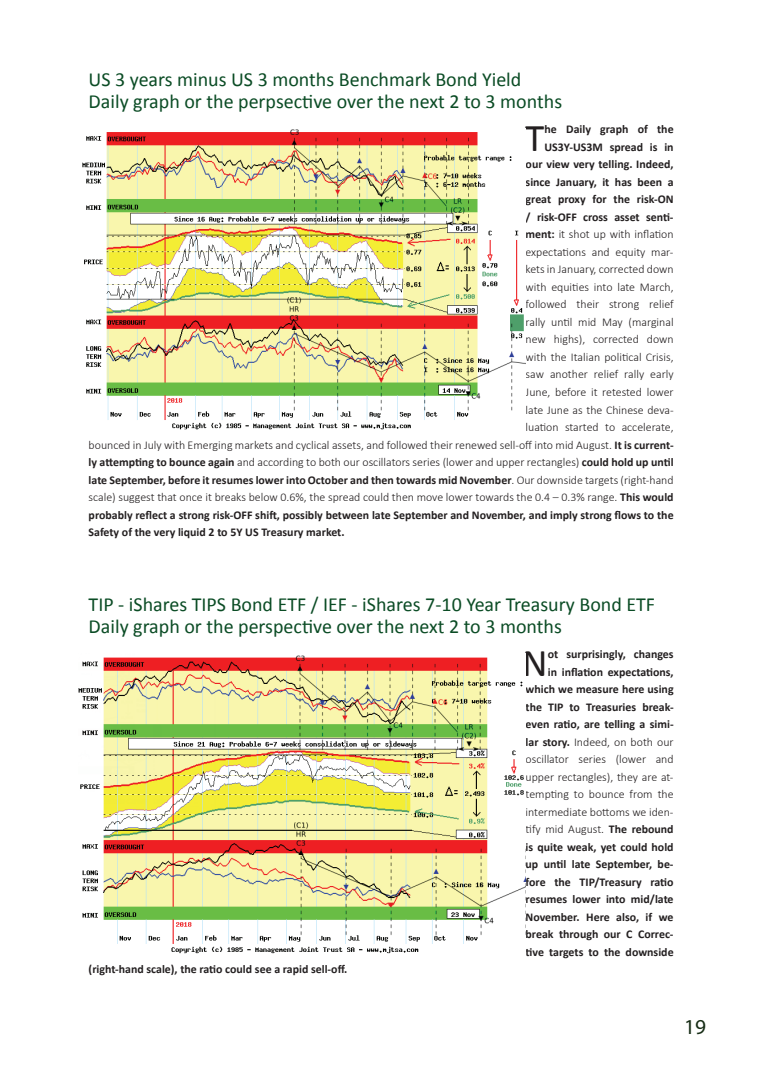
<style>
.page{position:relative;width:780px;height:1088px;background:#fff}
.page>*{position:absolute;margin:0;border:0;box-sizing:border-box;transform-origin:0 0}
.t1{font:39.5px "Calibri";color:#231f20}
.t2{font:21.25px "Myriad Pro";color:#162c15}
.t3{font:20px/22.5px "Calibri";color:#0b4c25}
.t4{font:700 11.88px/17.5px "Calibri";color:#231f20;text-align:right}
.t5{font:300 11.88px "Calibri";color:#231f20}
.s1{font-weight:700}
.s2{font-weight:300}
</style>
<div class="page">
<img style="left:82px;top:129px;width:443px;height:301px">
<img style="left:79px;top:655px;width:446px;height:299px">
<h3 class="t3" style="left:89px;top:67px;width:475px">US 3 years minus US 3 months Benchmark Bond Yield<br>Daily graph or the perpsective over the next 2 to 3 months</h3>
<h1 class="t1" style="left:525px;top:110px;width:21px">T</h1>
<p class="t4" style="left:544px;top:120px;width:131px">he Daily graph of the</p>
<p class="t4" style="left:544px;top:138px;width:131px">US3Y-US3M spread is in</p>
<p class="t4" style="left:525px;top:155px;width:149px">our view very telling. Indeed,</p>
<p class="t4" style="left:525px;top:173px;width:149px">since January, it has been a</p>
<p class="t4" style="left:525px;top:190px;width:149px">great proxy for the risk-ON</p>
<p class="t4" style="left:525px;top:208px;width:149px">/ risk-OFF cross asset senti-</p>
<p class="t5" style="left:525px;top:227px;width:149px"><span class="s1">ment:</span> it shot up with inflation</p>
<p class="t5" style="left:525px;top:245px;width:149px">expectations and equity mar-</p>
<p class="t5" style="left:525px;top:262px;width:149px">kets in January, corrected down</p>
<p class="t5" style="left:525px;top:280px;width:149px">with equities into late March,</p>
<p class="t5" style="left:525px;top:297px;width:149px">followed their strong relief</p>
<p class="t5" style="left:525px;top:315px;width:149px">rally until mid May (marginal</p>
<p class="t5" style="left:525px;top:332px;width:149px">new highs), corrected down</p>
<p class="t5" style="left:525px;top:350px;width:149px">with the Italian political Crisis,</p>
<p class="t5" style="left:525px;top:367px;width:149px">saw another relief rally early</p>
<p class="t5" style="left:525px;top:385px;width:149px">June, before it retested lower</p>
<p class="t5" style="left:525px;top:402px;width:149px">late June as the Chinese deva-</p>
<p class="t5" style="left:525px;top:420px;width:149px">luation started to accelerate,</p>
<p class="t5" style="left:89px;top:437px;width:586px">bounced in July with Emerging markets and cyclical assets, and followed their renewed sell-off into mid August. <span class="s1">It is current-</span></p>
<p class="t5" style="left:89px;top:455px;width:586px"><span class="s1">ly attempting to bounce again</span> and according to both our oscillators series (lower and upper rectangles) <span class="s1">could hold up until</span></p>
<p class="t4" style="left:89px;top:470px;width:586px">late September, before it resumes lower into October and then towards mid November<span class="s2">. Our downside targets (right-hand</span></p>
<p class="t5" style="left:89px;top:490px;width:586px">scale) suggest that once it breaks below 0.6%, the spread could then move lower towards the 0.4 – 0.3% range. <span class="s1">This would</span></p>
<p class="t4" style="left:89px;top:505px;width:586px">probably reflect a strong risk-OFF shift, possibly between late September and November, and imply strong flows to the</p>
<p class="t4" style="left:89px;top:523px;width:257px">Safety of the very liquid 2 to 5Y US Treasury market.</p>
<h3 class="t3" style="left:89px;top:592px;width:568px">TIP - iShares TIPS Bond ETF / IEF - iShares 7-10 Year Treasury Bond ETF<br>Daily graph or the perspective over the next 2 to 3 months</h3>
<h1 class="t1" style="left:522px;top:635px;width:27px">N</h1>
<p class="t4" style="left:525px;top:645px;width:149px">ot surprisingly, changes<br>in inflation expectations, which we measure here using the TIP to Treasuries break&shy;even ratio, are telling a simi&shy;lar story. <span class="s2">Indeed, on both our oscillator series (lower and upper rectangles), they are at&shy;tempting to bounce from the intermediate bottoms we iden&shy;tify mid August.</span> The rebound is quite weak, yet could hold up until late September, be&shy;fore the TIP/Treasury ratio resumes lower into mid/late<br>November. Here also, if we break through our C Correc&shy;tive targets to the downside</p>
<p class="t4" style="left:89px;top:960px;width:260px">(right-hand scale), the ratio could see a rapid sell-off.</p>
<h2 class="t2" style="left:684px;top:1014px;width:23px">19</h2>
</div>
